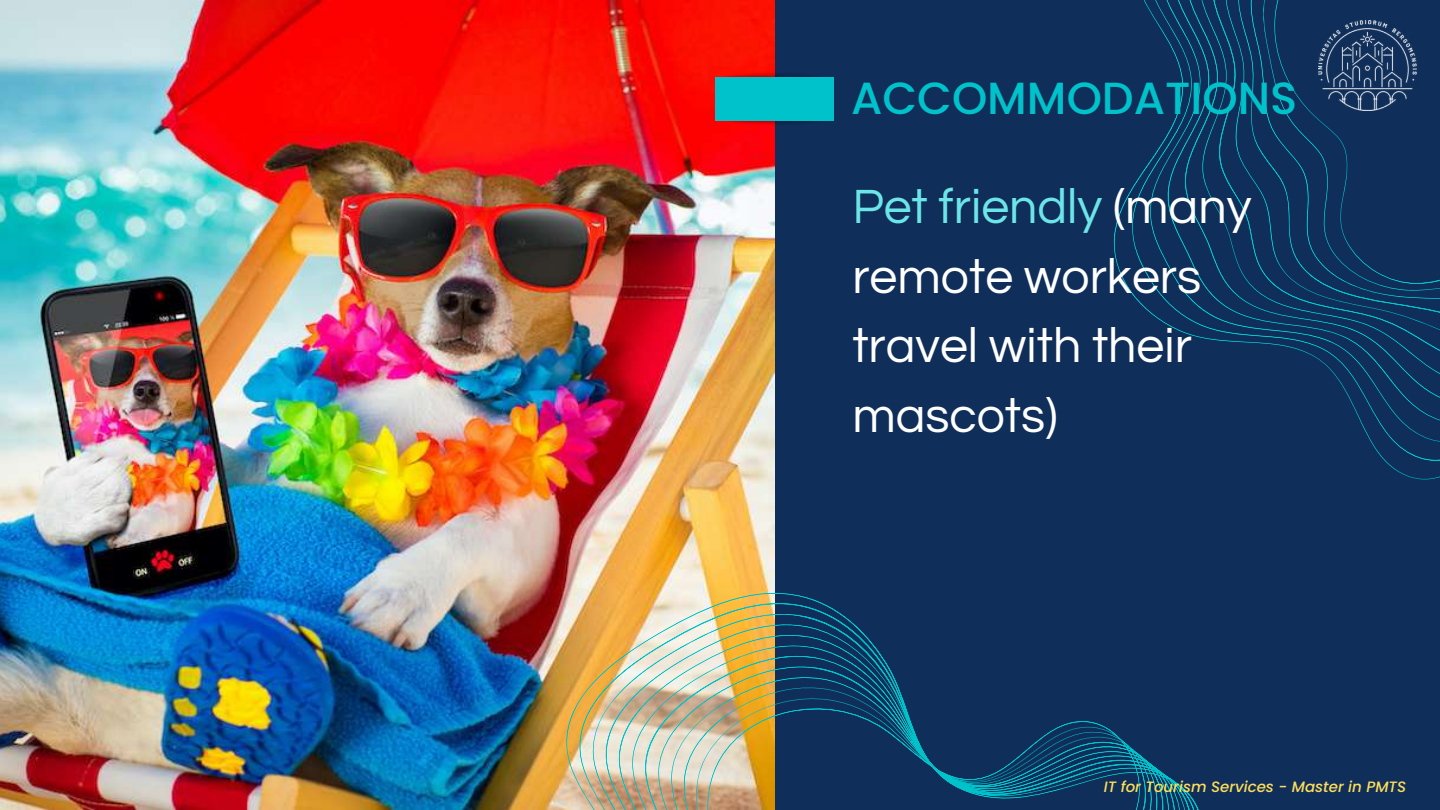
<style>
.page{position:relative;width:1440px;height:810px;background:#0f2e59}
.page>*{position:absolute;margin:0;border:0;box-sizing:border-box;transform-origin:0 0}
.t1{font:50px/69.8px "Questrial";color:#fff}
.t2{font:500 45px "Poppins";color:#00c2cb}
.t3{font:italic 500 15px "Poppins";color:#ffde59}
.s1{color:#6ce5e8}
</style>
<div class="page">
<img style="left:0;top:0;width:775px;height:810px">
<svg style="left:1113px;top:0;width:327px;height:479px"></svg>
<img style="left:1318px;top:21px;width:110px;height:90px">
<svg style="left:546px;top:583px;width:653px;height:227px"></svg>
<img style="left:713px;top:109px;width:121px;height:23px">
<img style="left:713px;top:66px;width:102px;height:22px">
<div style="left:715px;top:77px;width:119px;height:43px;background:#00c2cb"></div>
<p class="t2" style="left:851px;top:66px;width:448px">ACCOMMODATIONS</p>
<p class="t1" style="left:852px;top:173px;width:401px"><span class="s1">Pet friendly</span> (many remote workers travel with their mascots)</p>
<p class="t3" style="left:1104px;top:777px;width:304px">IT for Tourism Services - Master in PMTS</p>
</div>
